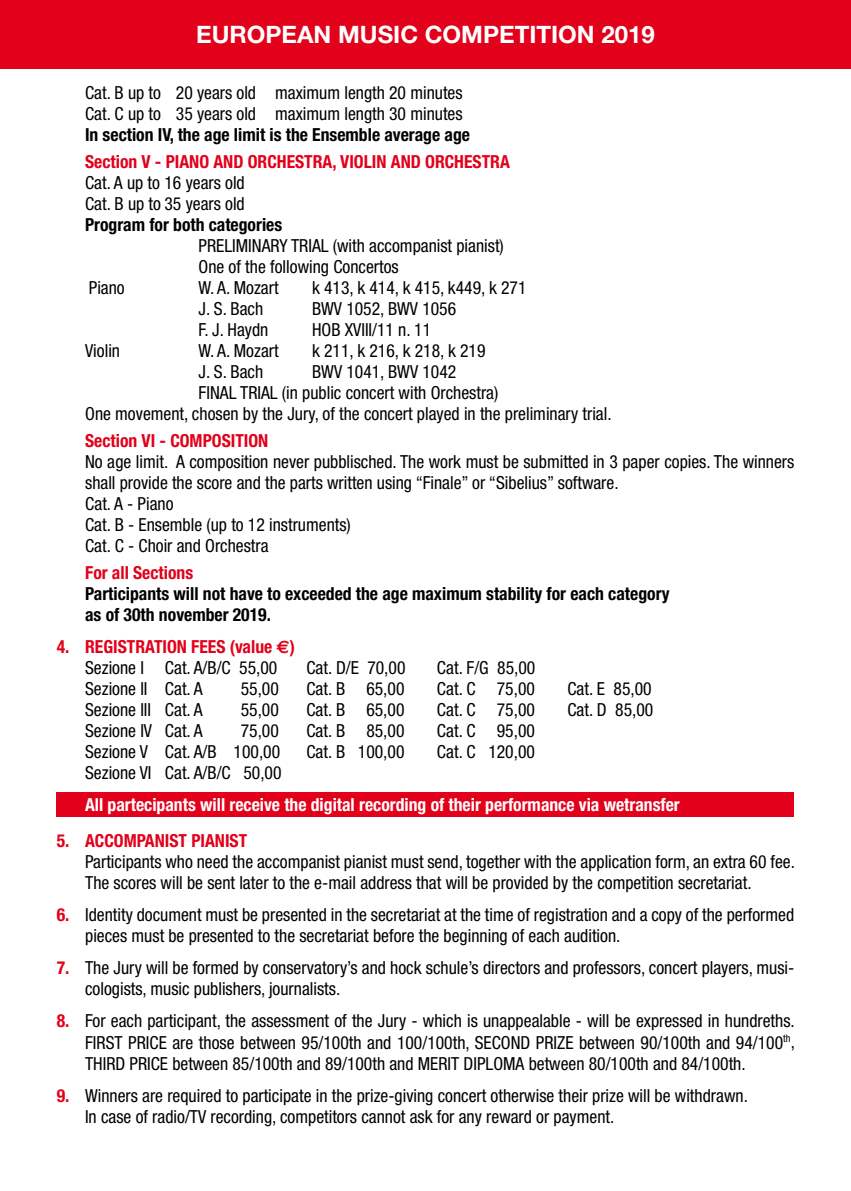
<style>
.page{position:relative;width:851px;height:1191px;background:#fff}
.page>*{position:absolute;margin:0;border:0;box-sizing:border-box;transform-origin:0 0}
.t1{font:700 24px "Helvetica Neue";color:#fff}
.t2{font:condensed 18px/21px "Helvetica Neue";color:#000}
.t3{font:700 condensed 18px/21px "Helvetica Neue";color:#000}
.t4{font:700 condensed 18px/21px "Helvetica Neue";color:#e2001a;text-align:center}
.t5{font:700 condensed 18px "Helvetica Neue";color:#fff}
.s1{font-family:"Euro Sans";font-stretch:normal}
.s2{font-weight:400;color:#000}
.s3{font-weight:700;color:#e2001a}
</style>
<div class="page">
<div style="left:57px;top:792px;width:737px;height:25px;background:#e2001a"></div>
<div style="left:0;top:0;width:850px;height:68px;background:#e2001a"></div>
<h1 class="t1" style="left:196px;top:20px;width:460px">EUROPEAN MUSIC COMPETITION 2019</h1>
<p class="t2" style="left:85px;top:82px;width:379px">Cat. B up to 20 years old maximum length 20 minutes<br>Cat. C up to 35 years old maximum length 30 minutes</p>
<p class="t3" style="left:85px;top:124px;width:386px">In section IV, the age limit is the Ensemble average age</p>
<p class="t4" style="left:85px;top:151px;width:426px">Section V - PIANO AND ORCHESTRA, VIOLIN AND ORCHESTRA</p>
<p class="t2" style="left:85px;top:172px;width:161px">Cat. A up to 16 years old<br>Cat. B up to 35 years old</p>
<p class="t3" style="left:85px;top:214px;width:199px">Program for both categories</p>
<p class="t2" style="left:198px;top:235px;width:307px">PRELIMINARY TRIAL (with accompanist pianist)<br>One of the following Concertos</p>
<p class="t2" style="left:89px;top:277px;width:37px">Piano</p>
<p class="t2" style="left:198px;top:277px;width:81px">W. A. Mozart</p>
<p class="t2" style="left:312px;top:277px;width:216px">k 413, k 414, k 415, k449, k 271</p>
<p class="t2" style="left:198px;top:298px;width:66px">J. S. Bach</p>
<p class="t2" style="left:312px;top:298px;width:146px">BWV 1052, BWV 1056</p>
<p class="t2" style="left:198px;top:319px;width:71px">F. J. Haydn</p>
<p class="t2" style="left:312px;top:319px;width:121px">HOB XVIII/11 n. 11</p>
<p class="t2" style="left:85px;top:340px;width:36px">Violin</p>
<p class="t2" style="left:198px;top:340px;width:81px">W. A. Mozart</p>
<p class="t2" style="left:312px;top:340px;width:175px">k 211, k 216, k 218, k 219</p>
<p class="t2" style="left:199px;top:361px;width:66px">J. S. Bach</p>
<p class="t2" style="left:312px;top:361px;width:146px">BWV 1041, BWV 1042</p>
<p class="t2" style="left:199px;top:382px;width:301px">FINAL TRIAL (in public concert with Orchestra)</p>
<p class="t2" style="left:85px;top:403px;width:528px">One movement, chosen by the Jury, of the concert played in the preliminary trial.</p>
<p class="t4" style="left:85px;top:430px;width:185px">Section VI - COMPOSITION</p>
<p class="t2" style="left:85px;top:451px;width:710px">No age limit. A composition never pubblisched. The work must be submitted in 3 paper copies. The winners shall provide the score and the parts written using “Finale” or “Sibelius” software.<br>Cat. A - Piano<br>Cat. B - Ensemble (up to 12 instruments)<br>Cat. C - Choir and Orchestra</p>
<p class="t4" style="left:85px;top:561px;width:109px">For all Sections</p>
<p class="t3" style="left:85px;top:582px;width:586px">Participants will not have to exceeded the age maximum stability for each category as of 30th november 2019.</p>
<p class="t4" style="left:57px;top:636px;width:240px">4. REGISTRATION FEES (value <span class="s1">E</span>)<br><span class="s2">Sezione I Cat. A/B/C 55,00</span></p>
<p class="t2" style="left:306px;top:657px;width:100px">Cat. D/E 70,00</p>
<p class="t2" style="left:437px;top:657px;width:100px">Cat. F/G 85,00</p>
<p class="t2" style="left:85px;top:678px;width:119px">Sezione II Cat. A</p>
<p class="t2" style="left:241px;top:678px;width:40px">55,00</p>
<p class="t2" style="left:306px;top:678px;width:99px">Cat. B 65,00</p>
<p class="t2" style="left:437px;top:678px;width:99px">Cat. C 75,00</p>
<p class="t2" style="left:567px;top:678px;width:86px">Cat. E 85,00</p>
<p class="t2" style="left:85px;top:699px;width:119px">Sezione III Cat. A</p>
<p class="t2" style="left:241px;top:699px;width:40px">55,00</p>
<p class="t2" style="left:306px;top:699px;width:99px">Cat. B 65,00</p>
<p class="t2" style="left:437px;top:699px;width:99px">Cat. C 75,00</p>
<p class="t2" style="left:567px;top:699px;width:87px">Cat. D 85,00</p>
<p class="t2" style="left:85px;top:720px;width:119px">Sezione IV Cat. A</p>
<p class="t2" style="left:241px;top:720px;width:40px">75,00</p>
<p class="t2" style="left:306px;top:720px;width:99px">Cat. B 85,00</p>
<p class="t2" style="left:437px;top:720px;width:99px">Cat. C 95,00</p>
<p class="t2" style="left:85px;top:741px;width:196px">Sezione V Cat. A/B 100,00</p>
<p class="t2" style="left:306px;top:741px;width:99px">Cat. B 100,00</p>
<p class="t2" style="left:437px;top:741px;width:99px">Cat. C 120,00</p>
<p class="t2" style="left:85px;top:762px;width:198px">Sezione VI Cat. A/B/C 50,00</p>
<p class="t5" style="left:85px;top:794px;width:596px">All partecipants will receive the digital recording of their performance via wetransfer</p>
<p class="t4" style="left:57px;top:829px;width:192px">5. ACCOMPANIST PIANIST</p>
<p class="t2" style="left:85px;top:850px;width:711px">Participants who need the accompanist pianist must send, together with the application form, an extra 60 fee.<br>The scores will be sent later to the e-mail address that will be provided by the competition secretariat.</p>
<p class="t2" style="left:85px;top:904px;width:710px;text-indent:-28px"><span class="s3">6.</span> Identity document must be presented in the secretariat at the time of registration and a copy of the performed pieces must be presented to the secretariat before the beginning of each audition.</p>
<p class="t2" style="left:85px;top:957px;width:710px;text-indent:-28px"><span class="s3">7.</span> The Jury will be formed by conservatory’s and hock schule’s directors and professors, concert players, musi&shy;cologists, music publishers, journalists.</p>
<p class="t2" style="left:85px;top:1010px;width:711px;text-align:justify;text-indent:-28px"><span class="s3">8.</span> For each participant, the assessment of the Jury - which is unappealable - will be expressed in hundreths.<br>FIRST PRICE are those between 95/100th and 100/100th, SECOND PRIZE between 90/100th and 94/100<sup>th</sup>, THIRD PRICE between 85/100th and 89/100th and MERIT DIPLOMA between 80/100th and 84/100th.</p>
<p class="t2" style="left:85px;top:1084px;width:664px;text-indent:-28px"><span class="s3">9.</span> Winners are required to participate in the prize-giving concert otherwise their prize will be withdrawn.<br>In case of radio/TV recording, competitors cannot ask for any reward or payment.</p>
</div>
